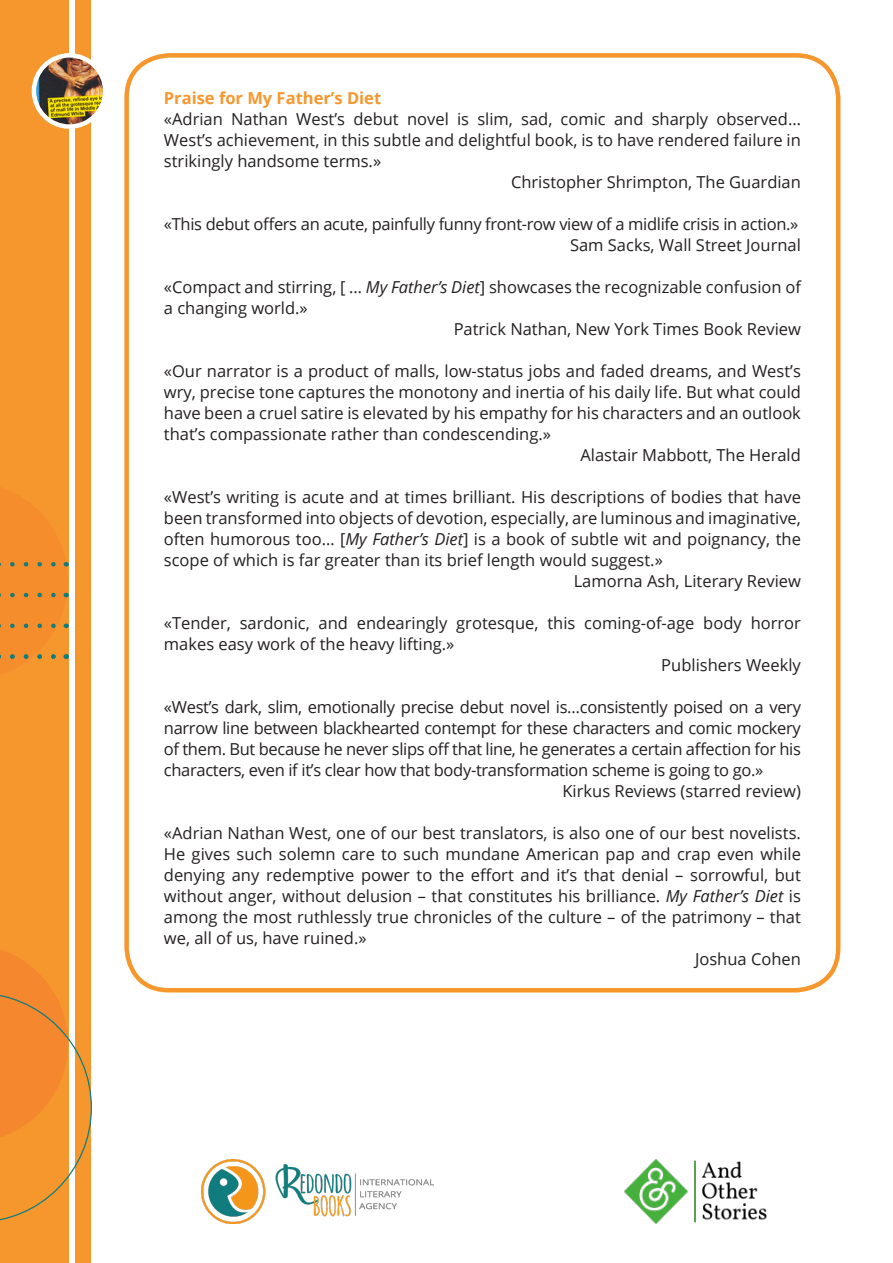
<style>
.page{position:relative;width:893px;height:1263px;background:#fff}
.page>*{position:absolute;margin:0;border:0;box-sizing:border-box;transform-origin:0 0}
.t1{font:16.5px "Open Sans";color:#231f20}
.t2{font:16.5px/21px "Open Sans";letter-spacing:-.02em;color:#231f20;text-align:right}
.t3{font:700 16.5px "Open Sans";color:#f7972e}
.s1{font-style:italic}
</style>
<div class="page">
<div style="left:0;top:0;width:68px;height:1263px;background:#f6972d"></div>
<div style="left:75px;top:0;width:16px;height:1263px;background:#f6972d"></div>
<svg style="left:0;top:944px;width:92px;height:279px"></svg>
<img style="left:202px;top:1160px;width:231px;height:63px">
<img style="left:34px;top:55px;width:71px;height:72px;border-radius:36px">
<div style="left:32px;top:53px;width:75px;height:76px;border:4px solid #fff;border-radius:50%"></div>
<img style="left:624px;top:1160px;width:143px;height:63px">
<svg style="left:0;top:562px;width:68px;height:97px"></svg>
<div style="left:124px;top:53px;width:716px;height:939px;border:4px solid #f6972d;border-radius:43px"></div>
<p class="t3" style="left:164px;top:86px;width:219px">Praise for My Father’s Diet</p>
<p class="t1" style="left:164px;top:107px;width:638px">«Adrian Nathan West’s debut novel is slim, sad, comic and sharply observed…</p>
<p class="t1" style="left:164px;top:128px;width:638px">West’s achievement, in this subtle and delightful book, is to have rendered failure in</p>
<p class="t1" style="left:164px;top:149px;width:219px">strikingly handsome terms.»</p>
<p class="t1" style="left:511px;top:170px;width:291px">Christopher Shrimpton, The Guardian</p>
<p class="t2" style="left:164px;top:213px;width:638px">«This debut offers an acute, painfully funny front-row view of a midlife crisis in action.»<br>Sam Sacks, Wall Street Journal</p>
<p class="t1" style="left:164px;top:275px;width:638px">«Compact and stirring, [ … <span class="s1">My Father’s Diet</span>] showcases the recognizable confusion of</p>
<p class="t1" style="left:164px;top:296px;width:145px">a changing world.»</p>
<p class="t1" style="left:454px;top:317px;width:349px">Patrick Nathan, New York Times Book Review</p>
<p class="t1" style="left:164px;top:359px;width:638px">«Our narrator is a product of malls, low-status jobs and faded dreams, and West’s</p>
<p class="t1" style="left:164px;top:380px;width:638px">wry, precise tone captures the monotony and inertia of his daily life. But what could</p>
<p class="t1" style="left:164px;top:401px;width:638px">have been a cruel satire is elevated by his empathy for his characters and an outlook</p>
<p class="t1" style="left:164px;top:422px;width:389px">that’s compassionate rather than condescending.»</p>
<p class="t1" style="left:580px;top:443px;width:222px">Alastair Mabbott, The Herald</p>
<p class="t1" style="left:164px;top:485px;width:638px">«West’s writing is acute and at times brilliant. His descriptions of bodies that have</p>
<p class="t1" style="left:164px;top:506px;width:638px">been transformed into objects of devotion, especially, are luminous and imaginative,</p>
<p class="t1" style="left:164px;top:527px;width:638px">often humorous too… [<span class="s1">My Father’s Diet</span>] is a book of subtle wit and poignancy, the</p>
<p class="t1" style="left:164px;top:548px;width:500px">scope of which is far greater than its brief length would suggest.»</p>
<p class="t1" style="left:574px;top:569px;width:229px">Lamorna Ash, Literary Review</p>
<p class="t1" style="left:164px;top:611px;width:638px">«Tender, sardonic, and endearingly grotesque, this coming-of-age body horror</p>
<p class="t1" style="left:164px;top:632px;width:292px">makes easy work of the heavy lifting.»</p>
<p class="t1" style="left:661px;top:653px;width:141px">Publishers Weekly</p>
<p class="t2" style="left:164px;top:696px;width:638px">«West’s dark, slim, emotionally precise debut novel is…consistently poised on a very</p>
<p class="t2" style="left:164px;top:717px;width:638px">narrow line between blackhearted contempt for these characters and comic mockery</p>
<p class="t2" style="left:164px;top:738px;width:638px">of them. But because he never slips off that line, he generates a certain affection for his</p>
<p class="t2" style="left:164px;top:759px;width:601px">characters, even if it’s clear how that body-transformation scheme is going to go.»</p>
<p class="t1" style="left:562px;top:779px;width:240px">Kirkus Reviews (starred review)</p>
<p class="t1" style="left:164px;top:821px;width:638px">«Adrian Nathan West, one of our best translators, is also one of our best novelists.</p>
<p class="t1" style="left:164px;top:842px;width:638px">He gives such solemn care to such mundane American pap and crap even while</p>
<p class="t1" style="left:164px;top:863px;width:638px">denying any redemptive power to the effort and it’s that denial – sorrowful, but</p>
<p class="t1" style="left:164px;top:884px;width:638px">without anger, without delusion – that constitutes his brilliance. <span class="s1">My Father’s Diet</span> is</p>
<p class="t1" style="left:164px;top:905px;width:638px">among the most ruthlessly true chronicles of the culture – of the patrimony – that</p>
<p class="t1" style="left:164px;top:926px;width:204px">we, all of us, have ruined.»</p>
<p class="t1" style="left:695px;top:947px;width:107px">Joshua Cohen</p>
</div>
